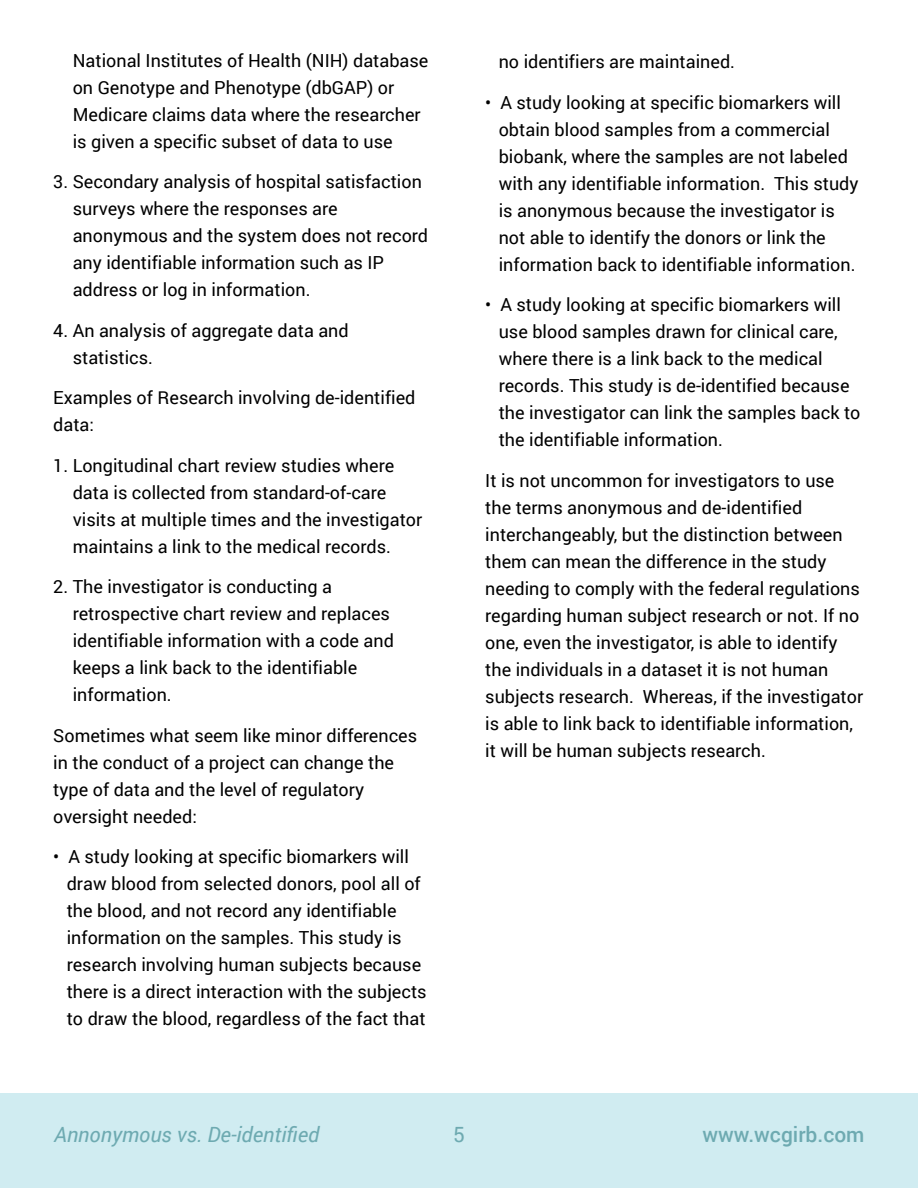
<style>
.page{position:relative;width:918px;height:1188px;background:#fff}
.page>*{position:absolute;margin:0;border:0;box-sizing:border-box;transform-origin:0 0}
.t1{font:italic 21px "Roboto";color:#6eaab1}
.t2{font:500 21px "Roboto";color:#6eaab1}
.t3{font:21px "Roboto";color:#6eaab1}
.t4{font:18px/27px "Roboto";color:#000}
</style>
<div class="page">
<div style="left:0;top:1094px;width:918px;height:94px;background:#d0ecf1"></div>
<p class="t4" style="left:73px;top:46px;width:357px">National Institutes of Health (NIH) database on Genotype and Phenotype (dbGAP) or Medicare claims data where the researcher is given a specific subset of data to use</p>
<p class="t4" style="left:73px;top:167px;width:357px;text-indent:-19px">3. Secondary analysis of hospital satisfaction surveys where the responses are anonymous and the system does not record any identifiable information such as IP address or log in information.</p>
<p class="t4" style="left:73px;top:316px;width:277px;text-indent:-19px">4. An analysis of aggregate data and statistics.</p>
<p class="t4" style="left:53px;top:383px;width:364px">Examples of Research involving de-identified data:</p>
<p class="t4" style="left:73px;top:451px;width:351px;text-indent:-19px">1. Longitudinal chart review studies where data is collected from standard-of-care visits at multiple times and the investigator maintains a link to the medical records.</p>
<p class="t4" style="left:73px;top:572px;width:323px;text-indent:-19px">2. The investigator is conducting a retrospective chart review and replaces identifiable information with a code and keeps a link back to the identifiable information.</p>
<p class="t4" style="left:53px;top:721px;width:365px">Sometimes what seem like minor differences in the conduct of a project can change the type of data and the level of regulatory oversight needed:</p>
<p class="t4" style="left:67px;top:842px;width:361px;text-indent:-14px">• A study looking at specific biomarkers will draw blood from selected donors, pool all of the blood, and not record any identifiable information on the samples. This study is research involving human subjects because there is a direct interaction with the subjects to draw the blood, regardless of the fact that</p>
<p class="t4" style="left:499px;top:47px;width:238px">no identifiers are maintained.</p>
<p class="t4" style="left:499px;top:88px;width:361px;text-indent:-14px">• A study looking at specific biomarkers will obtain blood samples from a commercial biobank, where the samples are not labeled with any identifiable information. This study is anonymous because the investigator is not able to identify the donors or link the information back to identifiable information.</p>
<p class="t4" style="left:499px;top:290px;width:363px;text-indent:-14px">• A study looking at specific biomarkers will use blood samples drawn for clinical care, where there is a link back to the medical records. This study is de-identified because the investigator can link the samples back to the identifiable information.</p>
<p class="t4" style="left:485px;top:466px;width:379px">It is not uncommon for investigators to use the terms anonymous and de-identified interchangeably, but the distinction between them can mean the difference in the study needing to comply with the federal regulations regarding human subject research or not. If no one, even the investigator, is able to identify the individuals in a dataset it is not human subjects research. Whereas, if the investigator is able to link back to identifiable information, it will be human subjects research.</p>
<p class="t1" style="left:54px;top:1120px;width:267px">Annonymous vs. De-identified</p>
<p class="t3" style="left:453px;top:1120px;width:13px">5</p>
<p class="t2" style="left:702px;top:1120px;width:164px">www.wcgirb.com</p>
</div>
